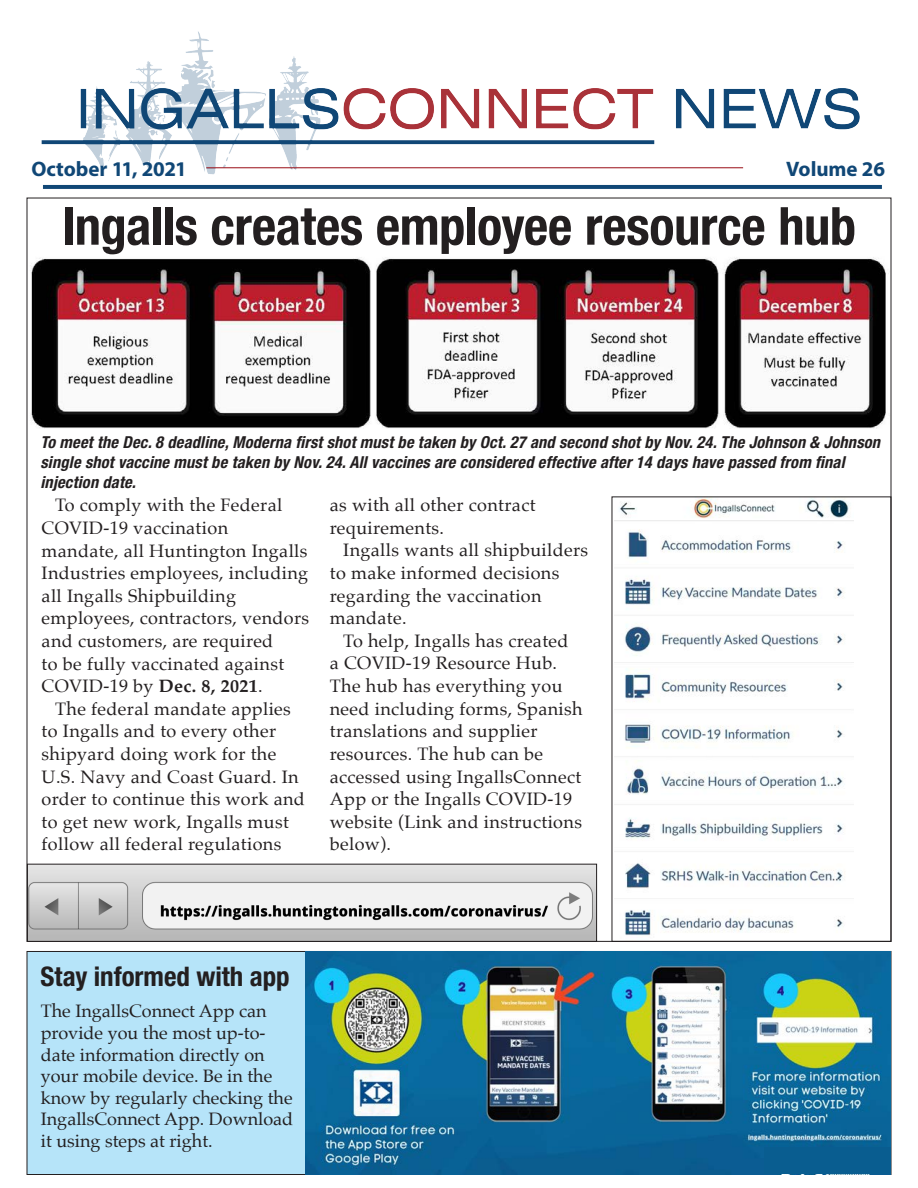
<style>
.page{position:relative;width:918px;height:1188px;background:#fff}
.page>*{position:absolute;margin:0;border:0;box-sizing:border-box;transform-origin:0 0}
.CL-Headline{font:700 condensed 52.5px "Helvetica Neue LT Pro";letter-spacing:-.01em;color:#231f20}
.CL-Headline-2{font:700 condensed 27px "Helvetica Neue LT Pro";color:#231f20}
.CL-Headline-3{font:700 21px "Myriad Pro";letter-spacing:-.005em;color:#104776}
.IN-Body{font:18px/22.6px "Palatino";letter-spacing:.02em;color:#231f20}
.IN-Body-2{font:18px/21.6px "Palatino";color:#231f20}
.CL-Caption{font:italic 700 condensed 16.5px/19.8px "Helvetica Neue LT Pro";letter-spacing:.01em;color:#231f20}
.s1{font-weight:700}
</style>
<div class="page">
<div style="left:27px;top:951px;width:864px;height:223px;background:#b6e4f9"></div>
<img style="left:306px;top:951px;width:585px;height:223px">
<img style="left:31px;top:257px;width:858px;height:172px">
<img style="left:29px;top:866px;width:566px;height:74px">
<img style="left:615px;top:498px;width:239px;height:438px">
<div style="left:764px;top:1148px;width:127px;height:26px;background:#095d90"></div>
<img style="left:41px;top:31px;width:841px;height:158px">
<p class="CL-Headline-3" style="left:31px;top:155px;width:157px">October 11, 2021</p>
<p class="CL-Headline-3" style="left:786px;top:155px;width:100px">Volume 26</p>
<p class="CL-Headline" style="left:62px;top:195px;width:796px">Ingalls creates employee resource hub</p>
<p class="CL-Caption" style="left:40px;top:433px;width:841px">To meet the Dec. 8 deadline, Moderna first shot must be taken by Oct. 27 and second shot by Nov. 24. The Johnson &amp; Johnson single shot vaccine must be taken by Nov. 24. All vaccines are considered effective after 14 days have passed from final injection date.</p>
<p class="IN-Body" style="left:42px;top:494px;width:269px;text-indent:13px">To comply with the Federal<br>COVID-19 vaccination mandate, all Huntington Ingalls<br>Industries employees, including all Ingalls Shipbuilding employees, contractors, vendors and customers, are required<br>to be fully vaccinated against<br>COVID-19 by <span class="s1">Dec. 8, 2021</span>.</p>
<p class="IN-Body" style="left:42px;top:697px;width:265px;text-indent:14px">The federal mandate applies to Ingalls and to every other shipyard doing work for the<br>U.S. Navy and Coast Guard. In order to continue this work and to get new work, Ingalls must follow all federal regulations</p>
<p class="IN-Body" style="left:330px;top:494px;width:207px">as with all other contract requirements.</p>
<p class="IN-Body" style="left:330px;top:539px;width:260px;text-indent:14px">Ingalls wants all shipbuilders to make informed decisions regarding the vaccination mandate.</p>
<p class="IN-Body" style="left:330px;top:629px;width:254px;text-indent:14px">To help, Ingalls has created<br>a COVID-19 Resource Hub.<br>The hub has everything you need including forms, Spanish translations and supplier resources. The hub can be accessed using IngallsConnect<br>App or the Ingalls COVID-19 website (Link and instructions below).</p>
<p class="CL-Headline-2" style="left:40px;top:960px;width:251px">Stay informed with app</p>
<p class="IN-Body-2" style="left:41px;top:1000px;width:254px">The IngallsConnect App can provide you the most up-to&shy;date information directly on your mobile device. Be in the know by regularly checking the<br>IngallsConnect App. Download it using steps at right.</p>
</div>
